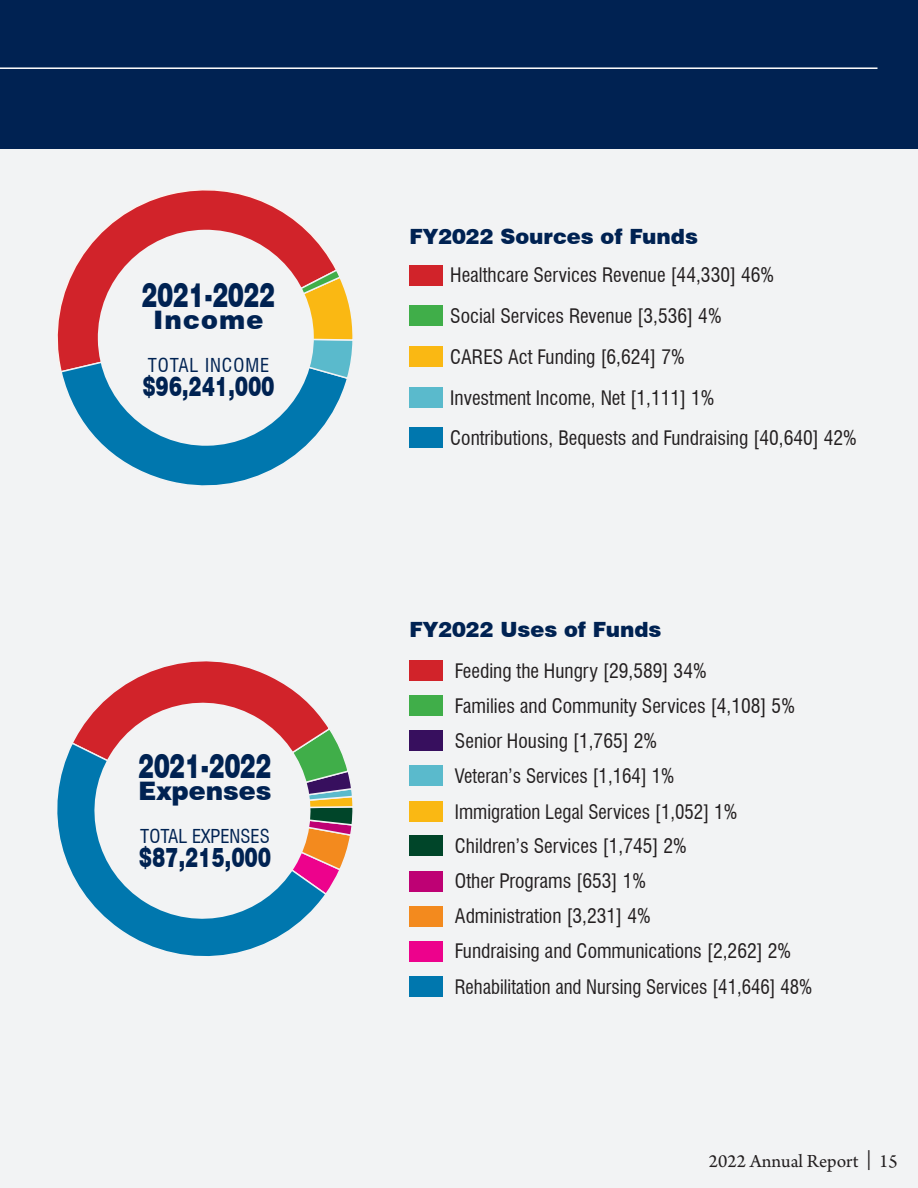
<style>
.page{position:relative;width:918px;height:1188px;background:#f2f3f4}
.page>*{position:absolute;margin:0;border:0;box-sizing:border-box;transform-origin:0 0}
.t1{font:900 33.45px "Swiss 721 BT";color:#002252;scale:.71 1}
.t2{font:900 27px "Swiss 721 BT";letter-spacing:.02em;color:#002252;scale:.72 1}
.t3{font:900 25.5px "Swiss 721 BT";color:#002252}
.t4{font:900 21px "Swiss 721 BT";color:#002252}
.t5{font:condensed 19.5px "Swiss 721 BT";color:#231f20}
.t6{font:19.5px "Arno Pro";color:#231f20}
.t7{font:condensed 18.75px "Swiss 721 BT";color:#002252}
.t8{font:condensed 18.75px "Swiss 721 BT";letter-spacing:.05em;color:#002252}
</style>
<div class="page">
<div style="left:0;top:0;width:918px;height:148px;background:#002252"></div>
<hr style="left:0;top:67px;width:878px;height:2px;background:#fff">
<svg style="left:57px;top:190px;width:278px;height:165px"></svg>
<svg style="left:59px;top:336px;width:288px;height:150px"></svg>
<svg style="left:315px;top:268px;width:38px;height:112px;background:#bbba75"></svg>
<svg style="left:97px;top:229px;width:218px;height:218px"></svg>
<div style="left:410px;top:265px;width:33px;height:20px;background:#d1232a"></div>
<div style="left:410px;top:306px;width:33px;height:20px;background:#40ae49"></div>
<div style="left:410px;top:347px;width:33px;height:20px;background:#fab813"></div>
<div style="left:410px;top:387px;width:33px;height:21px;background:#5abacc"></div>
<div style="left:410px;top:427px;width:33px;height:20px;background:#0077ae"></div>
<svg style="left:328px;top:734px;width:25px;height:156px"></svg>
<svg style="left:74px;top:661px;width:258px;height:150px"></svg>
<svg style="left:57px;top:741px;width:271px;height:215px"></svg>
<svg style="left:79px;top:687px;width:247px;height:247px"></svg>
<div style="left:410px;top:661px;width:33px;height:20px;background:#d1232a"></div>
<div style="left:410px;top:696px;width:33px;height:20px;background:#40ae49"></div>
<div style="left:410px;top:731px;width:33px;height:20px;background:#370f5e"></div>
<div style="left:410px;top:766px;width:33px;height:20px;background:#5abacc"></div>
<div style="left:410px;top:801px;width:33px;height:21px;background:#fab813"></div>
<div style="left:410px;top:836px;width:33px;height:20px;background:#004529"></div>
<div style="left:410px;top:871px;width:33px;height:20px;background:#be0174"></div>
<div style="left:410px;top:906px;width:33px;height:20px;background:#f38a1e"></div>
<div style="left:410px;top:941px;width:33px;height:20px;background:#ed028c"></div>
<div style="left:410px;top:976px;width:33px;height:20px;background:#0077ae"></div>
<p class="t1" style="left:142px;top:275px;width:189px">2021-2022</p>
<p class="t3" style="left:154px;top:305px;width:111px">Income</p>
<p class="t8" style="left:148px;top:354px;width:123px">TOTAL INCOME</p>
<p class="t2" style="left:143px;top:370px;width:184px">$96,241,000</p>
<p class="t1" style="left:138px;top:746px;width:189px">2021-2022</p>
<p class="t3" style="left:139px;top:776px;width:134px">Expenses</p>
<p class="t7" style="left:140px;top:825px;width:131px">TOTAL EXPENSES</p>
<p class="t2" style="left:139px;top:841px;width:184px">$87,215,000</p>
<p class="t4" style="left:410px;top:224px;width:290px">FY2022 Sources of Funds</p>
<p class="t5" style="left:450px;top:264px;width:325px">Healthcare Services Revenue [44,330] 46%</p>
<p class="t5" style="left:450px;top:304px;width:273px">Social Services Revenue [3,536] 4%</p>
<p class="t5" style="left:450px;top:345px;width:236px">CARES Act Funding [6,624] 7%</p>
<p class="t5" style="left:450px;top:386px;width:266px">Investment Income, Net [1,111] 1%</p>
<p class="t5" style="left:450px;top:426px;width:408px">Contributions, Bequests and Fundraising [40,640] 42%</p>
<p class="t4" style="left:410px;top:617px;width:253px">FY2022 Uses of Funds</p>
<p class="t5" style="left:455px;top:659px;width:253px">Feeding the Hungry [29,589] 34%</p>
<p class="t5" style="left:455px;top:694px;width:341px">Families and Community Services [4,108] 5%</p>
<p class="t5" style="left:455px;top:730px;width:204px">Senior Housing [1,765] 2%</p>
<p class="t5" style="left:455px;top:765px;width:221px">Veteran’s Services [1,164] 1%</p>
<p class="t5" style="left:455px;top:800px;width:284px">Immigration Legal Services [1,052] 1%</p>
<p class="t5" style="left:455px;top:835px;width:233px">Children’s Services [1,745] 2%</p>
<p class="t5" style="left:455px;top:869px;width:193px">Other Programs [653] 1%</p>
<p class="t5" style="left:455px;top:905px;width:197px">Administration [3,231] 4%</p>
<p class="t5" style="left:455px;top:940px;width:338px">Fundraising and Communications [2,262] 2%</p>
<p class="t5" style="left:455px;top:975px;width:359px">Rehabilitation and Nursing Services [41,646] 48%</p>
<p class="t6" style="left:709px;top:1150px;width:190px">2022 Annual Report | 15</p>
</div>
